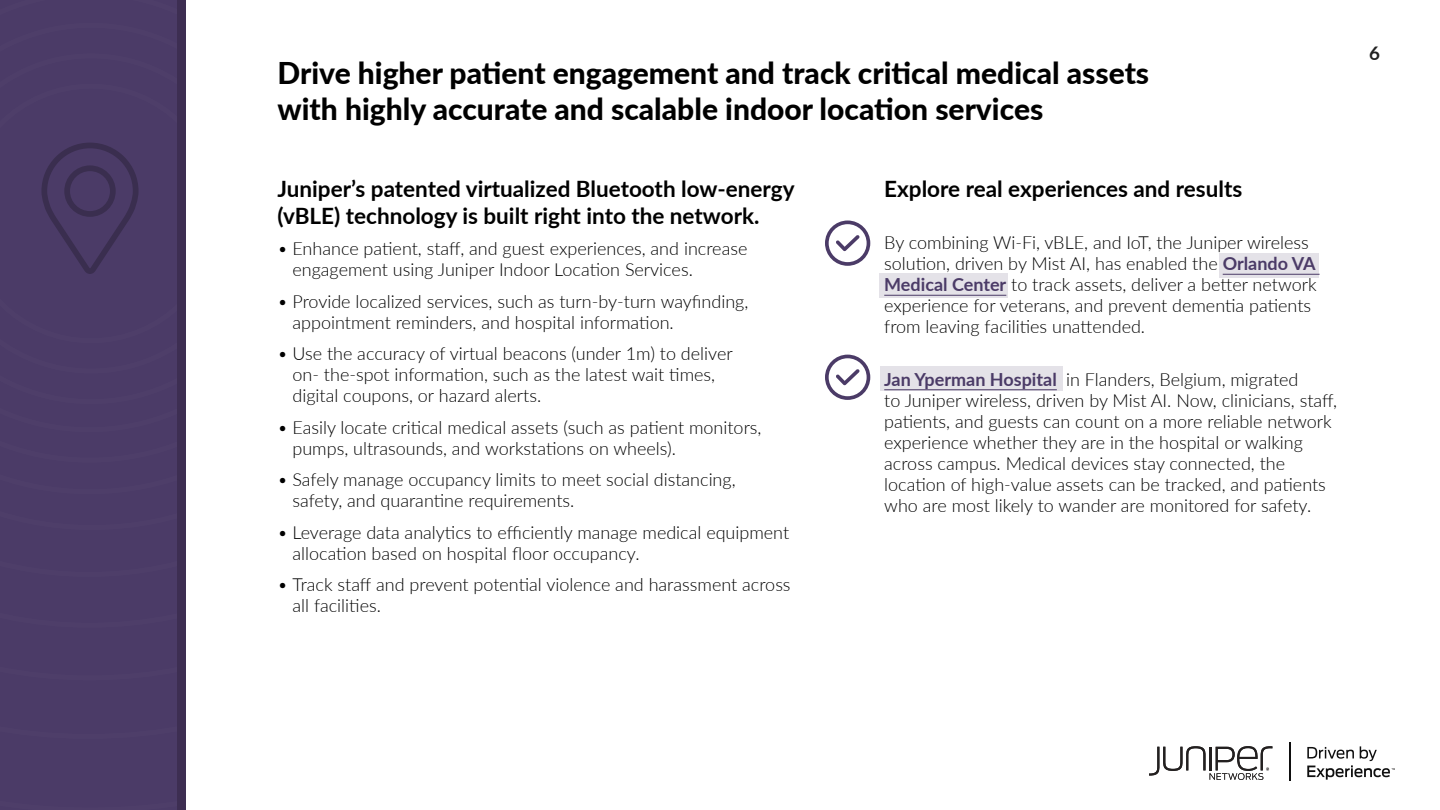
<style>
.page{position:relative;width:1440px;height:810px;background:#fff}
.page>*{position:absolute;margin:0;border:0;box-sizing:border-box;transform-origin:0 0}
.t1{font:800 30px/36px "Lato";color:#000}
.t2{font:700 22.5px/27px "Lato";color:#000}
.t3{font:700 18.75px "Lato";color:#212121}
.t4{font:300 18px/21px "Lato";color:#000}
.s1{font-weight:700;color:#4b3b67}
</style>
<div class="page">
<div style="left:880px;top:273px;width:128px;height:25px;background:#e4e2e8"></div>
<div style="left:1220px;top:253px;width:99px;height:25px;background:#e4e2e8"></div>
<div style="left:880px;top:366px;width:183px;height:25px;background:#e4e2e8"></div>
<div style="left:0;top:0;width:177px;height:810px;background:#4b3b67"></div>
<div style="left:177px;top:0;width:8px;height:810px;background:#3d2e52"></div>
<hr style="left:1289px;top:742px;width:2px;height:39px;background:#0f0f0f">
<svg style="left:1149px;top:746px;width:123px;height:34px"></svg>
<svg style="left:1307px;top:746px;width:88px;height:34px"></svg>
<hr style="left:1223px;top:274px;width:97px;height:1px;background:#4b3b67">
<hr style="left:884px;top:295px;width:122px;height:1px;background:#4b3b67">
<hr style="left:884px;top:389px;width:173px;height:1px;background:#4b3b67">
<svg style="left:825px;top:221px;width:45px;height:45px"></svg>
<svg style="left:825px;top:355px;width:45px;height:45px"></svg>
<div style="left:0;top:84px;width:177px;height:259px;background:#4b3b67"></div>
<h1 class="t1" style="left:278px;top:54px;width:873px">Drive higher patient engagement and track critical medical assets with highly accurate and scalable indoor location services</h1>
<p class="t2" style="left:278px;top:174px;width:519px">Juniper’s patented virtualized Bluetooth low-energy (vBLE) technology is built right into the network.</p>
<p class="t4" style="left:292px;top:237px;width:456px;text-indent:-15px">• Enhance patient, staff, and guest experiences, and increase engagement using Juniper Indoor Location Services.</p>
<p class="t4" style="left:292px;top:290px;width:457px;text-indent:-15px">• Provide localized services, such as turn-by-turn wayfinding, appointment reminders, and hospital information.</p>
<p class="t4" style="left:292px;top:343px;width:442px;text-indent:-15px">• Use the accuracy of virtual beacons (under 1m) to deliver on- the-spot information, such as the latest wait times, digital coupons, or hazard alerts.</p>
<p class="t4" style="left:292px;top:416px;width:471px;text-indent:-15px">• Easily locate critical medical assets (such as patient monitors, pumps, ultrasounds, and workstations on wheels).</p>
<p class="t4" style="left:292px;top:469px;width:445px;text-indent:-15px">• Safely manage occupancy limits to meet social distancing, safety, and quarantine requirements.</p>
<p class="t4" style="left:292px;top:521px;width:498px;text-indent:-15px">• Leverage data analytics to efficiently manage medical equipment allocation based on hospital floor occupancy.</p>
<p class="t4" style="left:292px;top:574px;width:500px;text-indent:-15px">• Track staff and prevent potential violence and harassment across all facilities.</p>
<p class="t2" style="left:884px;top:174px;width:360px">Explore real experiences and results</p>
<p class="t4" style="left:884px;top:231px;width:434px">By combining Wi-Fi, vBLE, and IoT, the Juniper wireless solution, driven by Mist AI, has enabled the <span class="s1">Orlando VA Medical Center</span> to track assets, deliver a better network experience for veterans, and prevent dementia patients from leaving facilities unattended.</p>
<p class="t4" style="left:884px;top:368px;width:455px"><span class="s1">Jan Yperman Hospital</span> in Flanders, Belgium, migrated<br>to Juniper wireless, driven by Mist AI. Now, clinicians, staff, patients, and guests can count on a more reliable network experience whether they are in the hospital or walking across campus. Medical devices stay connected, the location of high-value assets can be tracked, and patients who are most likely to wander are monitored for safety.</p>
<p class="t3" style="left:1369px;top:39px;width:12px">6</p>
</div>
